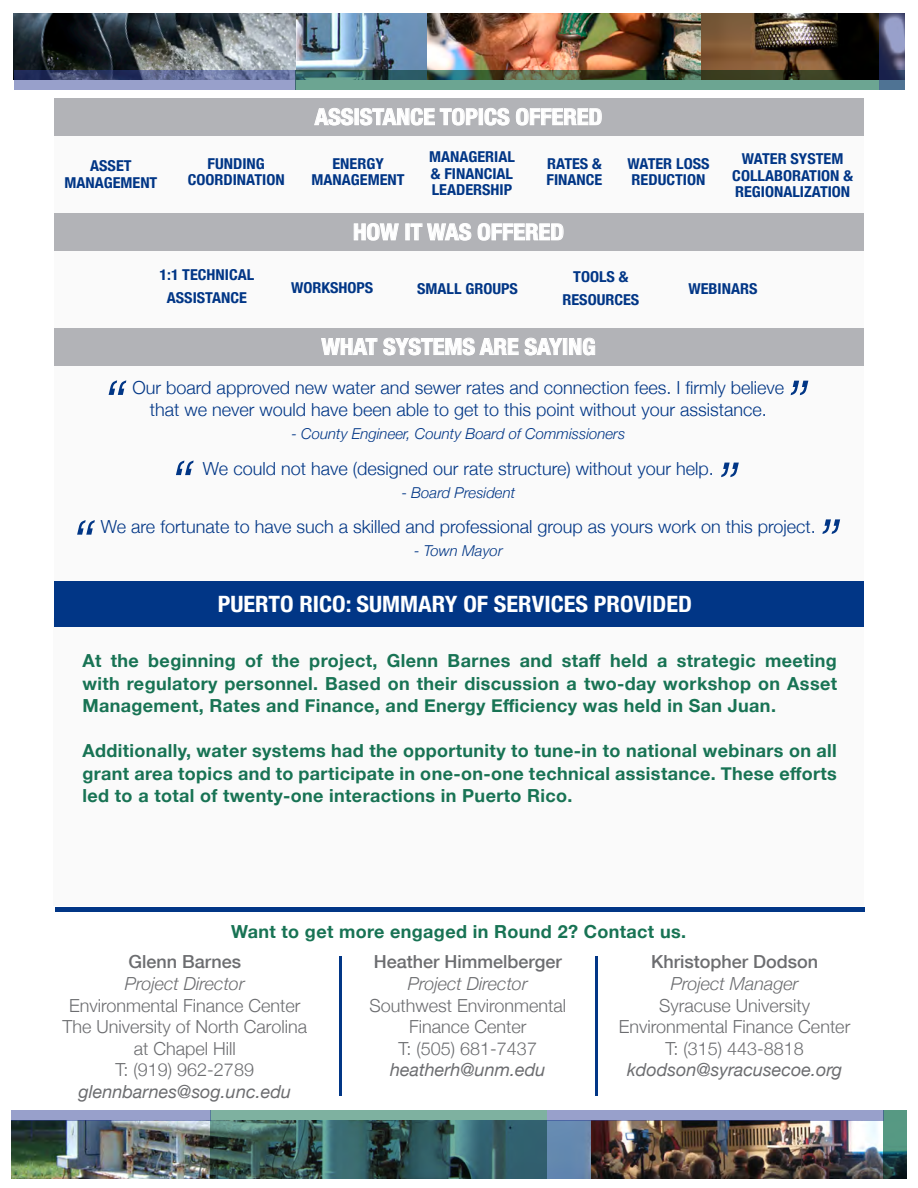
<style>
.page{position:relative;width:918px;height:1188px;background:#fff}
.page>*{position:absolute;margin:0;border:0;box-sizing:border-box;transform-origin:0 0}
.t1{font:italic 300 60px "Helvetica Neue";color:#013686}
.t2{font:700 condensed 22.5px "Helvetica Neue";color:#fff;scale:1.08 1}
.t3{font:700 18px/22.5px "Helvetica Neue";letter-spacing:.02em;color:#187354;text-align:justify}
.t4{font:300 18px "Helvetica Neue";color:#013686}
.t5{font:300 18px/21.6px "Helvetica Neue";color:#6c6d70;text-align:center}
.t6{font:italic 18px "Helvetica Neue";color:#6c6d70}
.t7{font:500 18px "Helvetica Neue";color:#6c6d70}
.t8{font:italic 300 18px "Helvetica Neue";color:#6c6d70}
.t9{font:700 condensed 15px "Helvetica Neue";color:#013686;scale:1.08 1}
.t10{font:italic 300 15px "Helvetica Neue";color:#013686}
.s1{font-style:normal}
</style>
<div class="page">
<div style="left:54px;top:366px;width:809px;height:228px;background:#fafafa"></div>
<div style="left:54px;top:618px;width:810px;height:287px;background:#fafafa"></div>
<div style="left:54px;top:99px;width:810px;height:37px;background:#b2b3b7"></div>
<div style="left:54px;top:581px;width:810px;height:46px;background:#013686"></div>
<img style="left:11px;top:1121px;width:872px;height:58px">
<svg style="left:210px;top:1111px;width:337px;height:68px;background:#3e6666"></svg>
<svg style="left:883px;top:1111px;width:24px;height:68px;background:#3a6f65"></svg>
<div style="left:547px;top:1111px;width:336px;height:10px;background:#98a0cb"></div>
<div style="left:11px;top:1111px;width:199px;height:10px;background:#98a0cb"></div>
<img style="left:295px;top:13px;width:584px;height:57px">
<img style="left:14px;top:13px;width:281px;height:57px">
<svg style="left:14px;top:70px;width:281px;height:20px;background:#727ca6"></svg>
<img style="left:427px;top:13px;width:273px;height:57px">
<svg style="left:295px;top:70px;width:584px;height:20px;background:#517765"></svg>
<svg style="left:879px;top:13px;width:26px;height:77px;background:#586186"></svg>
<div style="left:54px;top:251px;width:810px;height:78px;background:#fafafa"></div>
<div style="left:54px;top:136px;width:810px;height:77px;background:#fafafa"></div>
<svg style="left:314px;top:108px;width:40px;height:18px"></svg>
<div style="left:355px;top:109px;width:3px;height:16px;border:1px solid #fff"></div>
<svg style="left:360px;top:108px;width:118px;height:18px"></svg>
<div style="left:479px;top:109px;width:4px;height:16px;border:1px solid #fff"></div>
<svg style="left:484px;top:108px;width:26px;height:18px"></svg>
<svg style="left:516px;top:108px;width:86px;height:18px"></svg>
<svg style="left:595px;top:957px;width:2px;height:139px"></svg>
<svg style="left:339px;top:957px;width:3px;height:139px"></svg>
<div style="left:54px;top:213px;width:810px;height:38px;background:#b2b3b7"></div>
<svg style="left:353px;top:223px;width:46px;height:18px"></svg>
<div style="left:406px;top:224px;width:3px;height:16px;border:1px solid #fff"></div>
<svg style="left:410px;top:223px;width:154px;height:18px"></svg>
<div style="left:54px;top:329px;width:810px;height:37px;background:#b2b3b7"></div>
<svg style="left:321px;top:337px;width:242px;height:19px"></svg>
<div style="left:563px;top:339px;width:4px;height:16px;border:1px solid #fff"></div>
<svg style="left:569px;top:337px;width:26px;height:19px"></svg>
<div style="left:55px;top:907px;width:810px;height:5px;background:#013686"></div>
<p class="t9" style="left:90px;top:153px;width:40px">ASSET</p>
<p class="t9" style="left:64px;top:170px;width:88px">MANAGEMENT</p>
<p class="t9" style="left:208px;top:151px;width:55px">FUNDING</p>
<p class="t9" style="left:188px;top:167px;width:91px">COORDINATION</p>
<p class="t2" style="left:315px;top:98px;width:268px">ASSISTANCE TOPICS OFFERED</p>
<p class="t9" style="left:429px;top:144px;width:81px">MANAGERIAL</p>
<p class="t9" style="left:431px;top:161px;width:78px">&amp; FINANCIAL</p>
<p class="t9" style="left:432px;top:177px;width:76px">LEADERSHIP</p>
<p class="t9" style="left:332px;top:151px;width:49px">ENERGY</p>
<p class="t9" style="left:312px;top:167px;width:88px">MANAGEMENT</p>
<p class="t2" style="left:353px;top:213px;width:197px">HOW IT WAS OFFERED</p>
<p class="t9" style="left:547px;top:151px;width:52px">RATES &amp;</p>
<p class="t9" style="left:547px;top:168px;width:53px">FINANCE</p>
<p class="t9" style="left:628px;top:151px;width:77px">WATER LOSS</p>
<p class="t9" style="left:632px;top:167px;width:70px">REDUCTION</p>
<p class="t9" style="left:742px;top:146px;width:95px">WATER SYSTEM</p>
<p class="t9" style="left:732px;top:163px;width:113px">COLLABORATION &amp;</p>
<p class="t9" style="left:735px;top:179px;width:108px">REGIONALIZATION</p>
<p class="t9" style="left:160px;top:263px;width:89px">1:1 TECHNICAL</p>
<p class="t9" style="left:167px;top:285px;width:76px">ASSISTANCE</p>
<p class="t9" style="left:291px;top:275px;width:78px">WORKSHOPS</p>
<p class="t9" style="left:417px;top:276px;width:95px">SMALL GROUPS</p>
<p class="t9" style="left:573px;top:264px;width:53px">TOOLS &amp;</p>
<p class="t9" style="left:562px;top:287px;width:73px">RESOURCES</p>
<p class="t2" style="left:321px;top:328px;width:255px">WHAT SYSTEMS ARE SAYING</p>
<p class="t9" style="left:688px;top:276px;width:65px">WEBINARS</p>
<p class="t4" style="left:133px;top:373px;width:653px">Our board approved new water and sewer rates and connection fees. I firmly believe</p>
<p class="t4" style="left:150px;top:395px;width:619px">that we never would have been able to get to this point without your assistance.</p>
<p class="t10" style="left:292px;top:421px;width:335px">- County Engineer, County Board of Commissioners</p>
<p class="t1" style="left:103px;top:355px;width:24px">“</p>
<p class="t1" style="left:787px;top:355px;width:24px">”</p>
<p class="t1" style="left:170px;top:435px;width:24px">“</p>
<p class="t1" style="left:717px;top:437px;width:24px">”</p>
<p class="t4" style="left:203px;top:454px;width:512px">We could not have (designed our rate structure) without your help.</p>
<p class="t10" style="left:402px;top:480px;width:115px"><span class="s1">-</span> Board President</p>
<p class="t1" style="left:71px;top:494px;width:24px">“</p>
<p class="t4" style="left:101px;top:512px;width:716px">We are fortunate to have such a skilled and professional group as yours work on this project.</p>
<p class="t10" style="left:414px;top:539px;width:90px">- Town Mayor</p>
<p class="t1" style="left:818px;top:494px;width:24px">”</p>
<p class="t2" style="left:218px;top:585px;width:441px">PUERTO RICO: SUMMARY OF SERVICES PROVIDED</p>
<p class="t3" style="left:82px;top:648px;width:756px">At the beginning of the project, Glenn Barnes and staff held a strategic meeting with regulatory personnel. Based on their discussion a two-day workshop on Asset Management, Rates and Finance, and Energy Efficiency was held in San Juan.</p>
<p class="t3" style="left:82px;top:738px;width:756px">Additionally, water systems had the opportunity to tune-in to national webinars on all grant area topics and to participate in one-on-one technical assistance. These efforts led to a total of twenty-one interactions in Puerto Rico.</p>
<p class="t3" style="left:231px;top:919px;width:456px">Want to get more engaged in Round 2? Contact us.</p>
<p class="t7" style="left:128px;top:948px;width:114px">Glenn Barnes</p>
<p class="t8" style="left:125px;top:969px;width:121px">Project Director</p>
<p class="t5" style="left:69px;top:993px;width:233px">Environmental Finance Center</p>
<p class="t5" style="left:63px;top:1015px;width:246px">The University of North Carolina at Chapel Hill</p>
<p class="t5" style="left:116px;top:1058px;width:140px">T: (919) 962-2789</p>
<p class="t6" style="left:79px;top:1077px;width:214px">glennbarnes@sog.unc.edu</p>
<p class="t7" style="left:374px;top:948px;width:190px">Heather Himmelberger</p>
<p class="t8" style="left:408px;top:969px;width:121px">Project Director</p>
<p class="t5" style="left:369px;top:993px;width:198px">Southwest Environmental</p>
<p class="t5" style="left:399px;top:1015px;width:140px">Finance Center<br>T: (505) 681-7437</p>
<p class="t6" style="left:390px;top:1055px;width:157px">heatherh@unm.edu</p>
<p class="t7" style="left:651px;top:948px;width:169px">Khristopher Dodson</p>
<p class="t8" style="left:671px;top:969px;width:129px">Project Manager</p>
<p class="t5" style="left:659px;top:993px;width:153px">Syracuse University</p>
<p class="t5" style="left:619px;top:1015px;width:233px">Environmental Finance Center</p>
<p class="t5" style="left:665px;top:1037px;width:140px">T: (315) 443-8818</p>
<p class="t6" style="left:627px;top:1055px;width:217px">kdodson@syracusecoe.org</p>
</div>
